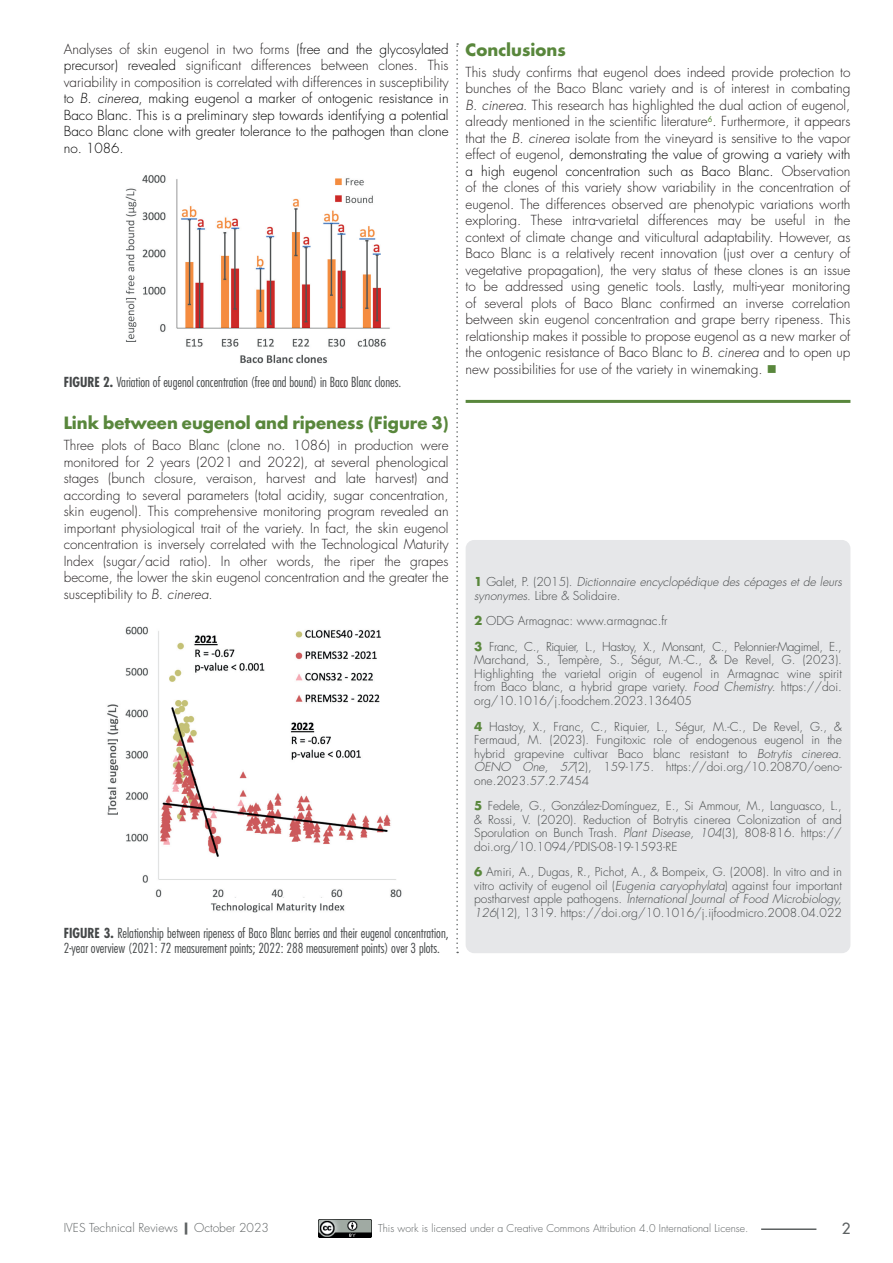
<style>
.page{position:relative;width:893px;height:1263px;background:#fff}
.page>*{position:absolute;margin:0;border:0;box-sizing:border-box;transform-origin:0 0}
.titre_partie_viticul{font:700 16.5px "Futura Std";color:#59873c}
.numéro_de_page{font:500 15px "Futura Std";color:#5d6162}
.texte_courant{font:300 13.5px/16.5px "Futura Std";color:#231f20;text-align:justify}
.texte_courant-2{font:300 13.5px/16.5px "Futura Std";color:#000001;text-align:justify}
.figure_texte{font:300 condensed 13.5px/15px "Futura Std";color:#454849}
.références-notes_de{font:300 12px/13.5px "Futura Std";color:#454849;text-align:justify}
.références-notes_de-2{font:italic 300 12px/13.5px "Futura Std";color:#454849}
.bas_de_page_droite{font:300 12px "Futura Std";color:#5d6162}
.bas_de_page_gauche{font:300 10.5px "Futura Std";color:#5d6162}
.s1{color:#231f20}
.s2{font-style:italic}
.s3{font-weight:700}
.s4{color:#000001}
.s5{color:#59873c}
.s6{font-weight:700;font-style:normal;color:#59873c}
.s7{font-style:normal}
.s8{font-weight:700;color:#59873c}
.s9{font-weight:800}
</style>
<div class="page">
<div style="left:466px;top:540px;width:384px;height:413px;background:#e6e7e9;border-radius:9px"></div>
<hr style="left:466px;top:400px;width:384px;height:3px;background:#59873c">
<svg style="left:456px;top:43px;width:2px;height:910px"></svg>
<img style="left:125px;top:175px;width:265px;height:189px">
<img style="left:107px;top:626px;width:295px;height:287px">
<hr style="left:761px;top:1228px;width:55px;height:2px;background:#5d6162">
<img style="left:319px;top:1219px;width:52px;height:19px">
<p class="texte_courant-2" style="left:64px;top:41px;width:386px"><span class="s1">Analyses of skin eugenol in two forms</span> (free and the glycosylated precursor) revealed <span class="s1">significant differences between clones. This variability in composition is correlated with differences in susceptibility </span>to <span class="s2">B. cinerea</span>, making eugenol a marker of ontogenic resistance in Baco Blanc. This is a preliminary step towards identifying a potential Baco Blanc clone with greater tolerance to the pathogen than clone no. 1086.</p>
<p class="figure_texte" style="left:64px;top:375px;width:339px"><span class="s3">FIGURE 2.</span> Variation of eugenol concentration (free and bound) in Baco Blanc clones.</p>
<p class="titre_partie_viticul" style="left:64px;top:412px;width:386px">Link between eugenol and ripeness (Figure 3)</p>
<p class="texte_courant" style="left:64px;top:437px;width:386px">Three plots of Baco Blanc (clone no. 1086) in production were monitored for 2 years (2021 and 2022), at several phenological stages (bunch closure, veraison, harvest and late harvest) and according to several parameters (total acidity, sugar concentration, skin eugenol). This comprehensive monitoring program revealed an important physiological trait of the variety. In fact, the skin eugenol concentration is inversely correlated with the Technological Maturity Index (sugar/acid ratio). In other words, the riper the grapes become, the lower the skin eugenol concentration and the greater the susceptibility to <span class="s2">B. cinerea</span>.</p>
<p class="figure_texte" style="left:64px;top:926px;width:386px"><span class="s3">FIGURE 3.</span> Relationship between ripeness of Baco Blanc berries and their eugenol concentration,<br>2-year overview (2021: 72 measurement points; 2022: 288 measurement points) over 3 plots.</p>
<p class="titre_partie_viticul" style="left:466px;top:39px;width:102px">Conclusions</p>
<p class="texte_courant" style="left:466px;top:64px;width:386px">This study confirms that eugenol does indeed provide protection to bunches of the Baco Blanc variety and is of interest in combating <span class="s2">B. cinerea</span>. This research has highlighted the dual action of eugenol, already mentioned in the scientific literature<sup>6</sup>. Furthermore, it appears that the <span class="s2">B. cinerea</span> isolate from the vineyard is sensitive to the vapor effect of eugenol<span class="s4">, demonstrating the value of growing a variety with a high eugenol concentration such as Baco Blanc.</span> Observation of the clones of this variety show variability in the concentration of eugenol. The differences observed are phenotypic variations worth exploring. These intra-varietal differences may be useful in the context of climate change and viticultural adaptability. However, as Baco Blanc is a relatively recent innovation (just over a century of vegetative propagation), the very status of these clones is an issue to be addressed using genetic tools. Lastly, multi-year monitoring of several plots of Baco Blanc confirmed an inverse correlation between skin eugenol concentration and grape berry ripeness. This relationship makes it possible to propose eugenol as a new marker of the ontogenic resistance of Baco Blanc to <span class="s2">B. cinerea</span> and to open up new possibilities for use of the variety in winemaking. <span class="s5">■</span></p>
<p class="références-notes_de-2" style="left:474px;top:575px;width:369px"><span class="s6">1</span> <span class="s7">Galet, P. (2015).</span> Dictionnaire encyclopédique des cépages et de leurs synonymes<span class="s7">. Libre &amp; Solidaire.</span></p>
<p class="références-notes_de" style="left:474px;top:614px;width:195px"><span class="s8">2</span> ODG Armagnac: www.armagnac.fr</p>
<p class="références-notes_de" style="left:474px;top:640px;width:369px"><span class="s8">3</span> Franc, C., Riquier, L., Hastoy, X., Monsant, C., Pelonnier-Magimel, E., Marchand, S., Tempère, S., Ségur, M.-C., &amp; De Revel, G. (2023).<br>Highlighting the varietal origin of eugenol in Armagnac wine spirit from Baco blanc, a hybrid grape variety. <span class="s2">Food Chemistry.</span> https://doi. org/10.1016/j.foodchem.2023.136405</p>
<p class="références-notes_de" style="left:474px;top:720px;width:369px"><span class="s8">4</span> Hastoy, X., Franc, C., Riquier, L., Ségur, M.-C., De Revel, G., &amp; Fermaud, M. (2023). Fungitoxic role of endogenous eugenol in the hybrid grapevine cultivar Baco blanc resistant to <span class="s2">Botrytis cinerea</span>.<br><span class="s2">OENO One, 57</span>(2), 159‑175. https://doi.org/10.20870/oeno&shy;one.2023.57.2.7454</p>
<p class="références-notes_de" style="left:474px;top:799px;width:369px"><span class="s8">5</span> Fedele, G., González-Domínguez, E., Si Ammour, M., Languasco, L., &amp; Rossi, V. (2020). Reduction of Botrytis cinerea Colonization of and Sporulation on Bunch Trash. <span class="s2">Plant Disease, 104</span>(3), 808‑816. https:// doi.org/10.1094/PDIS-08-19-1593-RE</p>
<p class="références-notes_de" style="left:474px;top:865px;width:369px"><span class="s8">6</span> Amiri, A., Dugas, R., Pichot, A., &amp; Bompeix, G. (2008). In vitro and in vitro activity of eugenol oil (<span class="s2">Eugenia caryophylata</span>) against four important postharvest apple pathogens. <span class="s2">International Journal of Food Microbiology, 126</span>(12), 1319. https://doi.org/10.1016/j.ijfoodmicro.2008.04.022</p>
<p class="bas_de_page_droite" style="left:64px;top:1220px;width:207px">IVES Technical Reviews <span class="s9">|</span> October 2023</p>
<p class="bas_de_page_gauche" style="left:378px;top:1222px;width:372px">This work is licensed under a Creative Commons Attribution 4.0 International License.</p>
<p class="numéro_de_page" style="left:842px;top:1219px;width:10px">2</p>
</div>
